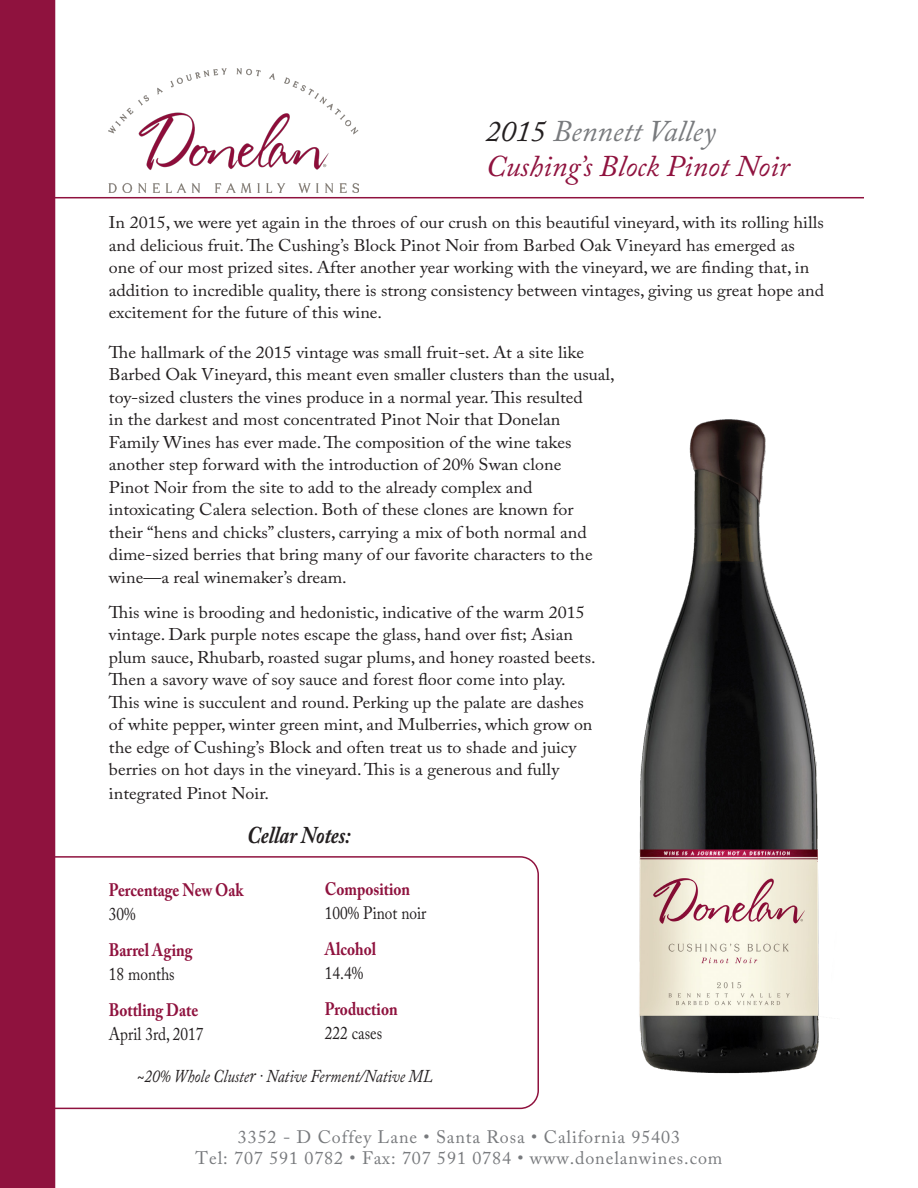
<style>
.page{position:relative;width:918px;height:1188px;background:#fff}
.page>*{position:absolute;margin:0;border:0;box-sizing:border-box;transform-origin:0 0}
.t1{font:italic 30px "Adobe Caslon Pro";color:#8f123e}
.t2{font:italic 30px "Adobe Caslon Pro";color:#787a7d}
.t3{font:italic 700 24px "Adobe Caslon Pro";color:#231f20;scale:.85 1}
.t4{font:18px "Adobe Caslon Pro";letter-spacing:.05em;color:#787a7d}
.t5{font:700 18px "Adobe Caslon Pro";color:#8f123e;scale:.85 1}
.t6{font:18px "Adobe Caslon Pro";color:#231f20;scale:.85 1}
.t7{font:italic 18px "Adobe Caslon Pro";color:#231f20;scale:.85 1}
.t8{font:16.95px/22.5px "Adobe Caslon Pro";color:#231f20;scale:1.06 1}
.s1{color:#231f20}
.s2{font-size:21px}
</style>
<div class="page">
<img style="left:109px;top:69px;width:249px;height:124px">
<hr style="left:54px;top:197px;width:810px;height:1px;background:#8f123e">
<div style="left:0;top:0;width:55px;height:1188px;background:#8f123e"></div>
<div style="left:30px;top:856px;width:509px;height:253px;border:2px solid #8f123e;border-radius:18px"></div>
<img style="left:639px;top:419px;width:180px;height:655px">
<p class="t2" style="left:486px;top:113px;width:231px"><span class="s1">2015</span> Bennett Valley</p>
<p class="t1" style="left:486px;top:148px;width:305px">Cushing’s Block Pinot Noir</p>
<p class="t8" style="left:109px;top:211px;width:676px">In 2015, we were yet again in the throes of our crush on this beautiful vineyard, with its rolling hills and delicious fruit. The Cushing’s Block Pinot Noir from Barbed Oak Vineyard has emerged as one of our most prized sites. After another year working with the vineyard, we are finding that, in addition to incredible quality, there is strong consistency between vintages, giving us great hope and excitement for the future of this wine.</p>
<p class="t8" style="left:109px;top:341px;width:479px">The hallmark of the 2015 vintage was small fruit-set. At a site like Barbed Oak Vineyard, this meant even smaller clusters than the usual, toy-sized clusters the vines produce in a normal year. This resulted<br>in the darkest and most concentrated Pinot Noir that Donelan<br>Family Wines has ever made. The composition of the wine takes another step forward with the introduction of 20% Swan clone<br>Pinot Noir from the site to add to the already complex and intoxicating Calera selection. Both of these clones are known for<br>their “hens and chicks” clusters, carrying a mix of both normal and dime-sized berries that bring many of our favorite characters to the wine—a real winemaker’s dream.</p>
<p class="t8" style="left:109px;top:601px;width:461px">This wine is brooding and hedonistic, indicative of the warm 2015 vintage. Dark purple notes escape the glass, hand over fist; Asian plum sauce, Rhubarb, roasted sugar plums, and honey roasted beets.<br>Then a savory wave of soy sauce and forest floor come into play.<br>This wine is succulent and round. Perking up the palate are dashes of white pepper, winter green mint, and Mulberries, which grow on the edge of Cushing’s Block and often treat us to shade and juicy berries on hot days in the vineyard. This is a generous and fully integrated Pinot Noir.</p>
<p class="t3" style="left:247px;top:821px;width:123px">Cellar Notes:</p>
<p class="t5" style="left:325px;top:879px;width:102px">Composition</p>
<p class="t6" style="left:325px;top:903px;width:121px">100% Pinot noir</p>
<p class="t5" style="left:325px;top:939px;width:62px">Alcohol</p>
<p class="t6" style="left:325px;top:963px;width:47px">14.4%</p>
<p class="t5" style="left:325px;top:999px;width:87px">Production</p>
<p class="t6" style="left:325px;top:1023px;width:69px">222 cases</p>
<p class="t7" style="left:137px;top:1066px;width:349px">~20% Whole Cluste<span class="s2">r</span> · Native Ferment/Native ML</p>
<p class="t5" style="left:109px;top:879px;width:160px">Percentage New Oak</p>
<p class="t6" style="left:109px;top:903px;width:33px">30%</p>
<p class="t5" style="left:109px;top:939px;width:100px">Barrel Aging</p>
<p class="t6" style="left:109px;top:963px;width:79px">18 months</p>
<p class="t5" style="left:109px;top:999px;width:107px">Bottling Date</p>
<p class="t6" style="left:109px;top:1023px;width:113px">April 3rd, 2017</p>
<p class="t4" style="left:238px;top:1126px;width:444px">3352 - D Coffey Lane • Santa Rosa • California 95403</p>
<p class="t4" style="left:196px;top:1147px;width:528px">Tel: 707 591 0782 • Fax: 707 591 0784 • www.donelanwines.com</p>
</div>
